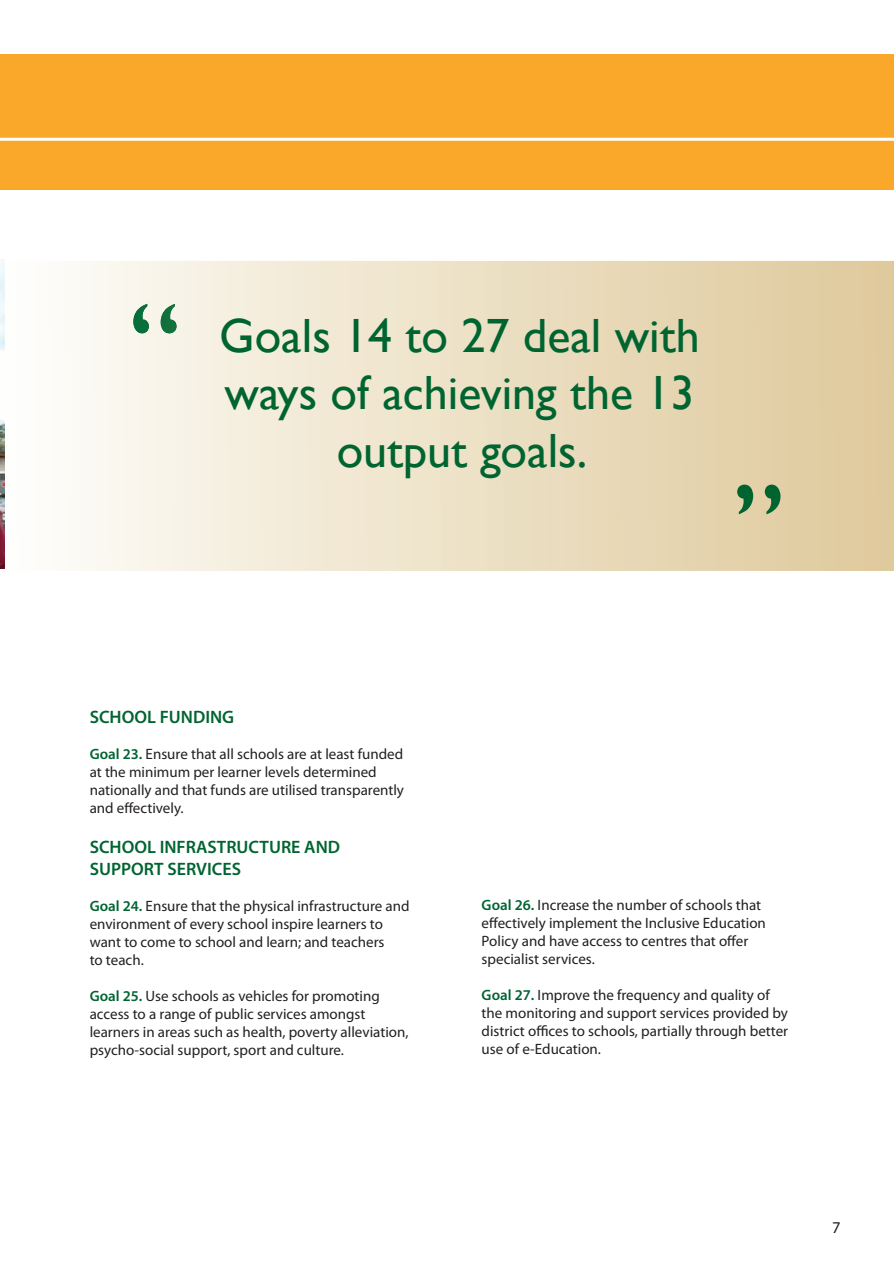
<style>
.page{position:relative;width:894px;height:1265px;background:#fff}
.page>*{position:absolute;margin:0;border:0;box-sizing:border-box;transform-origin:0 0}
.t1{font:48px/57.6px "Gill Sans";color:#006431;text-align:center}
.t2{font:600 18px/21.6px "Myriad Pro";color:#006431}
.t3{font:16.5px "Myriad Pro";color:#231f20}
.t4{font:15px/18px "Myriad Pro";color:#231f20}
.s1{font-weight:600;color:#006431}
</style>
<div class="page">
<div style="left:0;top:54px;width:893px;height:135px;background:#faa82a"></div>
<hr style="left:0;top:138px;width:893px;height:3px;background:#fff">
<svg style="left:4px;top:261px;width:889px;height:310px;background:#ede2c9"></svg>
<svg style="left:133px;top:304px;width:43px;height:29px"></svg>
<svg style="left:737px;top:484px;width:43px;height:30px"></svg>
<img style="left:0;top:260px;width:4px;height:309px">
<h1 class="t1" style="left:219px;top:306px;width:482px">Goals 14 to 27 deal with ways of achieving the 13 output goals.</h1>
<p class="t2" style="left:90px;top:706px;width:146px">SCHOOL FUNDING</p>
<p class="t4" style="left:90px;top:745px;width:316px"><span class="s1">Goal 23.</span> Ensure that all schools are at least funded at the minimum per learner levels determined nationally and that funds are utilised transparently and effectively.</p>
<p class="t2" style="left:90px;top:835px;width:252px">SCHOOL INFRASTRUCTURE AND<br>SUPPORT SERVICES</p>
<p class="t4" style="left:90px;top:896px;width:321px"><span class="s1">Goal 24.</span> Ensure that the physical infrastructure and environment of every school inspire learners to want to come to school and learn; and teachers<br>to teach.</p>
<p class="t4" style="left:90px;top:986px;width:320px"><span class="s1">Goal 25.</span> Use schools as vehicles for promoting access to a range of public services amongst learners in areas such as health, poverty alleviation, psycho-social support, sport and culture.</p>
<p class="t4" style="left:481px;top:895px;width:286px"><span class="s1">Goal 26.</span> Increase the number of schools that effectively implement the Inclusive Education Policy and have access to centres that offer specialist services.</p>
<p class="t4" style="left:481px;top:985px;width:308px"><span class="s1">Goal 27.</span> Improve the frequency and quality of the monitoring and support services provided by district offices to schools, partially through better use of e-Education.</p>
<p class="t3" style="left:832px;top:1217px;width:10px">7</p>
</div>
